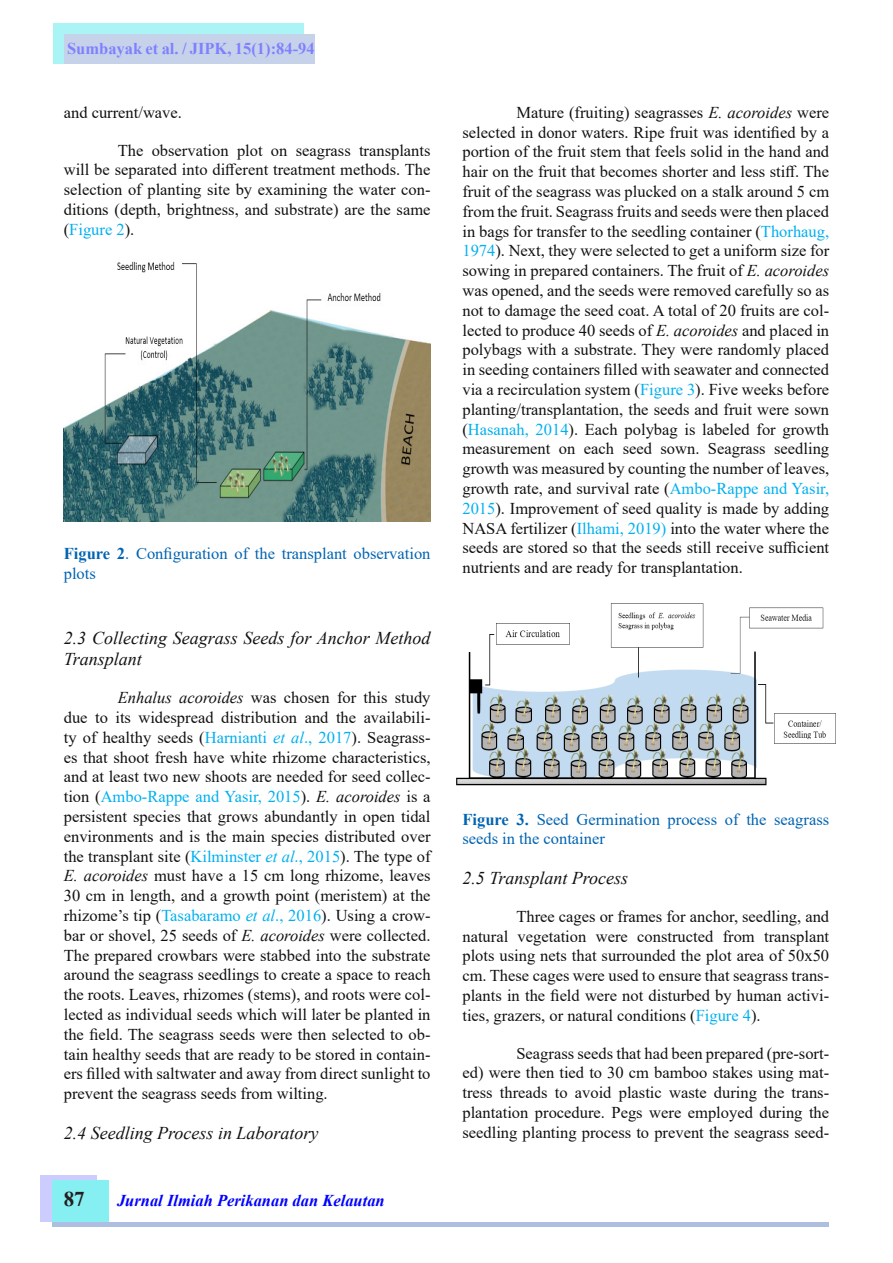
<style>
.page{position:relative;width:893px;height:1263px;background:#fff}
.page>*{position:absolute;margin:0;border:0;box-sizing:border-box;transform-origin:0 0}
.t1{font:700 21px "Times New Roman";color:#231f20}
.t2{font:italic 18px/21.6px "Times New Roman";color:#111}
.t3{font:16.5px/19.8px "Times New Roman";color:#111;text-align:justify}
.t4{font:16.5px/19.8px "Times New Roman";color:#0164b2}
.t5{font:italic 700 16.5px "Times New Roman";color:#00f}
.t6{font:700 16.5px "Times New Roman";color:#8080ff}
.s1{color:#00b0f0}
.s2{font-weight:700}
.s3{font-style:italic}
.s4{font-style:italic;color:#00b0f0}
</style>
<div class="page">
<img style="left:64px;top:261px;width:367px;height:260px">
<img style="left:456px;top:603px;width:380px;height:183px">
<div style="left:40px;top:1175px;width:57px;height:46px;background:#ccf"></div>
<div style="left:52px;top:1180px;width:57px;height:41px;background:#86eff1"></div>
<div style="left:52px;top:1222px;width:777px;height:5px;background:#adbee1"></div>
<div style="left:53px;top:23px;width:251px;height:41px;background:#aaf4f6"></div>
<div style="left:64px;top:35px;width:251px;height:29px;background:#c6d2ea"></div>
<p class="t6" style="left:67px;top:37px;width:249px">Sumbayak et al. / JIPK, 15(1):84-94</p>
<p class="t3" style="left:64px;top:102px;width:120px">and current/wave.</p>
<p class="t3" style="left:64px;top:140px;width:368px;text-indent:54px">The observation plot on seagrass transplants will be separated into different treatment methods. The selection of planting site by examining the water con&shy;ditions (depth, brightness, and substrate) are the same (<span class="s1">Figure 2</span>).</p>
<p class="t4" style="left:64px;top:543px;width:368px"><span class="s2">Figure 2</span>. Configuration of the transplant observation plots</p>
<p class="t2" style="left:64px;top:626px;width:368px">2.3 Collecting Seagrass Seeds for Anchor Method<br>Transplant</p>
<p class="t3" style="left:64px;top:687px;width:368px;text-indent:54px"><span class="s3">Enhalus acoroides</span> was chosen for this study due to its widespread distribution and the availabili&shy;ty of healthy seeds (<span class="s1">Harnianti</span> <span class="s4">et al</span><span class="s1">., 2017</span>). Seagrass&shy;es that shoot fresh have white rhizome characteristics, and at least two new shoots are needed for seed collec&shy;tion (<span class="s1">Ambo-Rappe and Yasir, 2015</span>). <span class="s3">E. acoroides</span> is a persistent species that grows abundantly in open tidal environments and is the main species distributed over the transplant site (<span class="s1">Kilminster</span> <span class="s4">et al</span><span class="s1">., 2015</span>). The type of <span class="s3">E. acoroides</span> must have a 15 cm long rhizome, leaves 30 cm in length, and a growth point (meristem) at the rhizome’s tip (<span class="s1">Tasabaramo</span> <span class="s4">et al</span><span class="s1">., 2016</span>). Using a crow&shy;bar or shovel, 25 seeds of <span class="s3">E. acoroides</span> were collected.<br>The prepared crowbars were stabbed into the substrate around the seagrass seedlings to create a space to reach the roots. Leaves, rhizomes (stems), and roots were col&shy;lected as individual seeds which will later be planted in the field. The seagrass seeds were then selected to ob&shy;tain healthy seeds that are ready to be stored in contain&shy;ers filled with saltwater and away from direct sunlight to prevent the seagrass seeds from wilting.</p>
<p class="t2" style="left:64px;top:1121px;width:256px">2.4 Seedling Process in Laboratory</p>
<p class="t1" style="left:64px;top:1184px;width:22px">87</p>
<p class="t5" style="left:117px;top:1189px;width:269px">Jurnal Ilmiah Perikanan dan Kelautan</p>
<p class="t3" style="left:462px;top:102px;width:368px;text-indent:54px">Mature (fruiting) seagrasses <span class="s3">E. acoroides</span> were selected in donor waters. Ripe fruit was identified by a portion of the fruit stem that feels solid in the hand and hair on the fruit that becomes shorter and less stiff. The fruit of the seagrass was plucked on a stalk around 5 cm from the fruit. Seagrass fruits and seeds were then placed in bags for transfer to the seedling container (<span class="s1">Thorhaug, 1974</span>). Next, they were selected to get a uniform size for sowing in prepared containers. The fruit of <span class="s3">E. acoroides </span>was opened, and the seeds were removed carefully so as not to damage the seed coat. A total of 20 fruits are col&shy;lected to produce 40 seeds of <span class="s3">E. acoroides</span> and placed in polybags with a substrate. They were randomly placed in seeding containers filled with seawater and connected via a recirculation system (<span class="s1">Figure 3</span>). Five weeks before planting/transplantation, the seeds and fruit were sown (<span class="s1">Hasanah, 2014</span>). Each polybag is labeled for growth measurement on each seed sown. Seagrass seedling growth was measured by counting the number of leaves, growth rate, and survival rate (<span class="s1">Ambo-Rappe and Yasir, 2015</span>). Improvement of seed quality is made by adding NASA fertilizer (<span class="s1">Ilhami, 2019)</span> into the water where the seeds are stored so that the seeds still receive sufficient nutrients and are ready for transplantation.</p>
<p class="t4" style="left:462px;top:808px;width:368px"><span class="s2">Figure 3.</span> Seed Germination process of the seagrass seeds in the container</p>
<p class="t2" style="left:462px;top:867px;width:167px">2.5 Transplant Process</p>
<p class="t3" style="left:462px;top:906px;width:368px;text-indent:54px">Three cages or frames for anchor, seedling, and natural vegetation were constructed from transplant plots using nets that surrounded the plot area of 50x50 cm. These cages were used to ensure that seagrass trans&shy;plants in the field were not disturbed by human activi&shy;ties, grazers, or natural conditions (<span class="s1">Figure 4</span>).</p>
<p class="t3" style="left:462px;top:1042px;width:368px;text-indent:54px">Seagrass seeds that had been prepared (pre-sort&shy;ed) were then tied to 30 cm bamboo stakes using mat&shy;tress threads to avoid plastic waste during the trans&shy;plantation procedure. Pegs were employed during the seedling planting process to prevent the seagrass seed-</p>
</div>
